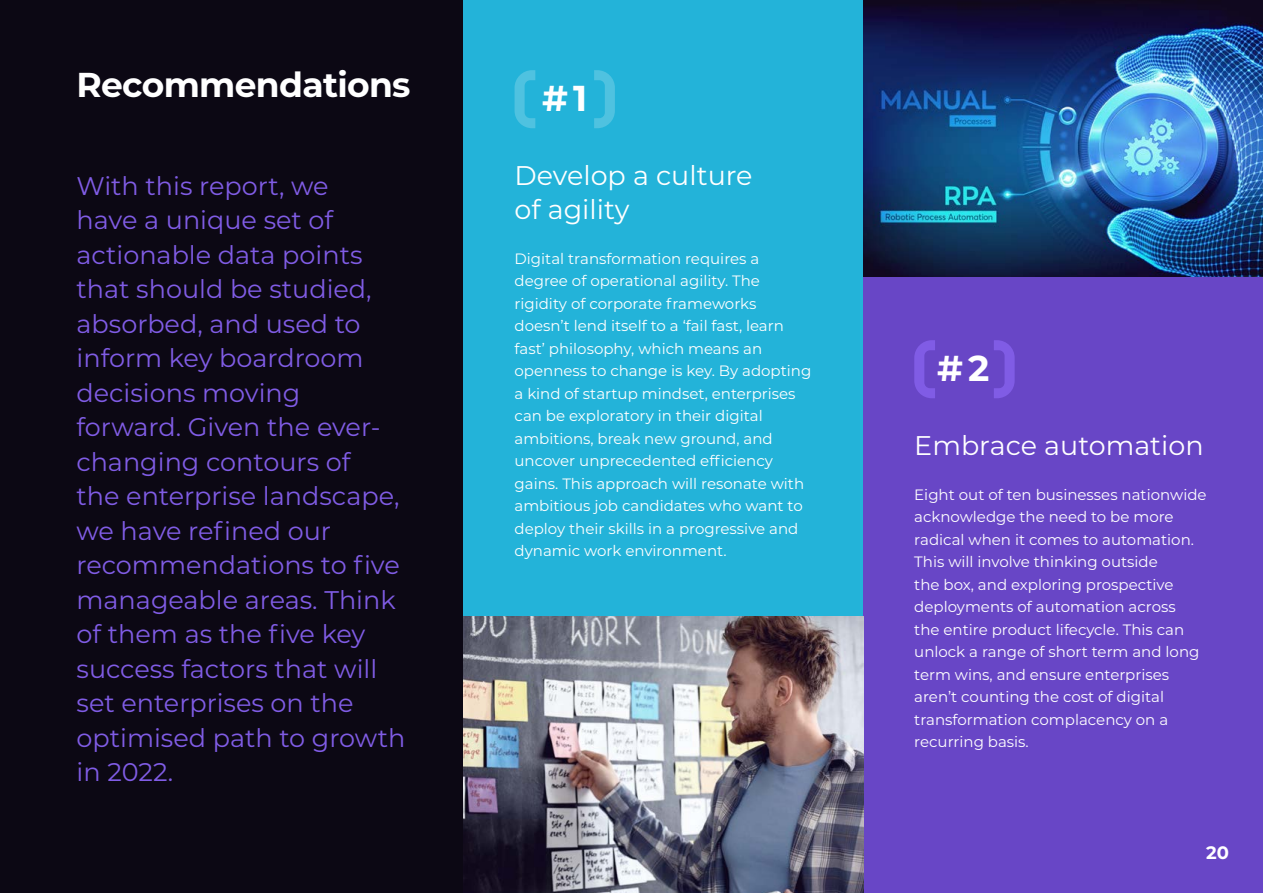
<style>
.page{position:relative;width:1263px;height:893px;background:#fff}
.page>*{position:absolute;margin:0;border:0;box-sizing:border-box;transform-origin:0 0}
.t1{font:700 36px "Montserrat";color:#fff}
.t2{font:700 34.5px "Montserrat";letter-spacing:-.02em;color:#fff}
.t3{font:27px/33.8px "Montserrat";color:#fff}
.t4{font:25.5px/34.5px "Montserrat";color:#805ce5}
.t5{font:700 18px "Montserrat";color:#fff}
.t6{font:15px/22.5px "Montserrat";color:#fff}
</style>
<div class="page">
<div style="left:0;top:0;width:463px;height:893px;background:#0c0814"></div>
<div style="left:463px;top:0;width:400px;height:893px;background:#23b3d9"></div>
<div style="left:863px;top:276px;width:400px;height:617px;background:#6846c6"></div>
<svg style="left:594px;top:70px;width:21px;height:58px"></svg>
<svg style="left:514px;top:70px;width:21px;height:58px"></svg>
<svg style="left:994px;top:340px;width:21px;height:58px"></svg>
<svg style="left:914px;top:340px;width:21px;height:58px"></svg>
<img style="left:863px;top:0;width:400px;height:276px">
<img style="left:463px;top:617px;width:400px;height:276px">
<h2 class="t2" style="left:77px;top:60px;width:335px">Recommendations</h2>
<h1 class="t1" style="left:542px;top:72px;width:47px"># 1</h1>
<p class="t4" style="left:77px;top:168px;width:330px">With this report, we<br>have a unique set of actionable data points that should be studied, absorbed, and used to inform key boardroom decisions moving forward. Given the ever&shy;changing contours of<br>the enterprise landscape, we have refined our recommendations to five manageable areas. Think of them as the five key success factors that will set enterprises on the optimised path to growth in 2022.</p>
<h3 class="t3" style="left:514px;top:157px;width:240px">Develop a culture of agility</h3>
<p class="t6" style="left:514px;top:246px;width:298px">Digital transformation requires a degree of operational agility. The rigidity of corporate frameworks doesn’t lend itself to a ‘fail fast, learn fast’ philosophy, which means an openness to change is key. By adopting a kind of startup mindset, enterprises can be exploratory in their digital ambitions, break new ground, and uncover unprecedented efficiency gains. This approach will resonate with ambitious job candidates who want to deploy their skills in a progressive and dynamic work environment.</p>
<h1 class="t1" style="left:937px;top:342px;width:54px"># 2</h1>
<h3 class="t3" style="left:914px;top:427px;width:291px">Embrace automation</h3>
<p class="t6" style="left:914px;top:483px;width:294px">Eight out of ten businesses nationwide acknowledge the need to be more radical when it comes to automation.<br>This will involve thinking outside<br>the box, and exploring prospective deployments of automation across<br>the entire product lifecycle. This can unlock a range of short term and long term wins, and ensure enterprises aren’t counting the cost of digital transformation complacency on a recurring basis.</p>
<p class="t5" style="left:1206px;top:840px;width:24px">20</p>
</div>
